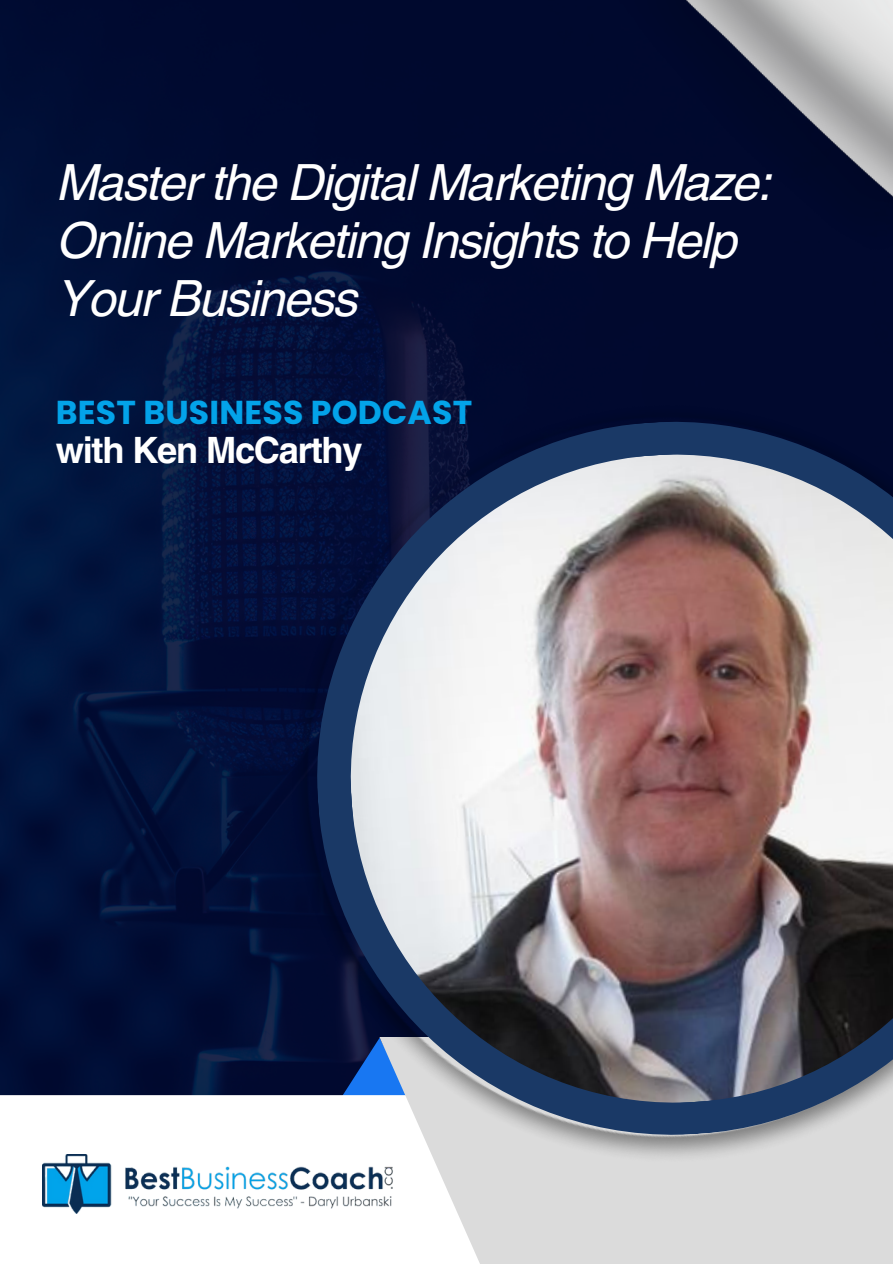
<style>
.page{position:relative;width:893px;height:1264px;background:#fff}
.page>*{position:absolute;margin:0;border:0;box-sizing:border-box;transform-origin:0 0}
.t1{font:italic 49.95px/58.1px "Helvetica LT Pro";letter-spacing:-.035em;color:#fff}
.t2{font:700 36.3px "Helvetica LT Pro";letter-spacing:-.035em;color:#fff}
.t3{font:700 33px "Poppins";letter-spacing:.005em;color:#03a3e9}
</style>
<div class="page">
<div style="left:0;top:0;width:892px;height:1263px;background:#000a34"></div>
<div style="left:0;top:1095px;width:892px;height:168px;background:#fff"></div>
<img style="left:153px;top:271px;width:739px;height:992px">
<svg style="left:304px;top:409px;width:588px;height:738px"></svg>
<img style="left:339px;top:443px;width:553px;height:671px">
<img style="left:42px;top:1154px;width:355px;height:59px">
<img style="left:569px;top:0;width:323px;height:350px">
<h2 class="t1" style="left:56px;top:158px;width:716px">Master the Digital Marketing Maze:<br>Online Marketing Insights to Help<br>Your Business</h2>
<p class="t3" style="left:56px;top:389px;width:418px">BEST BUSINESS PODCAST</p>
<p class="t2" style="left:56px;top:437px;width:308px">with Ken McCarthy</p>
</div>
